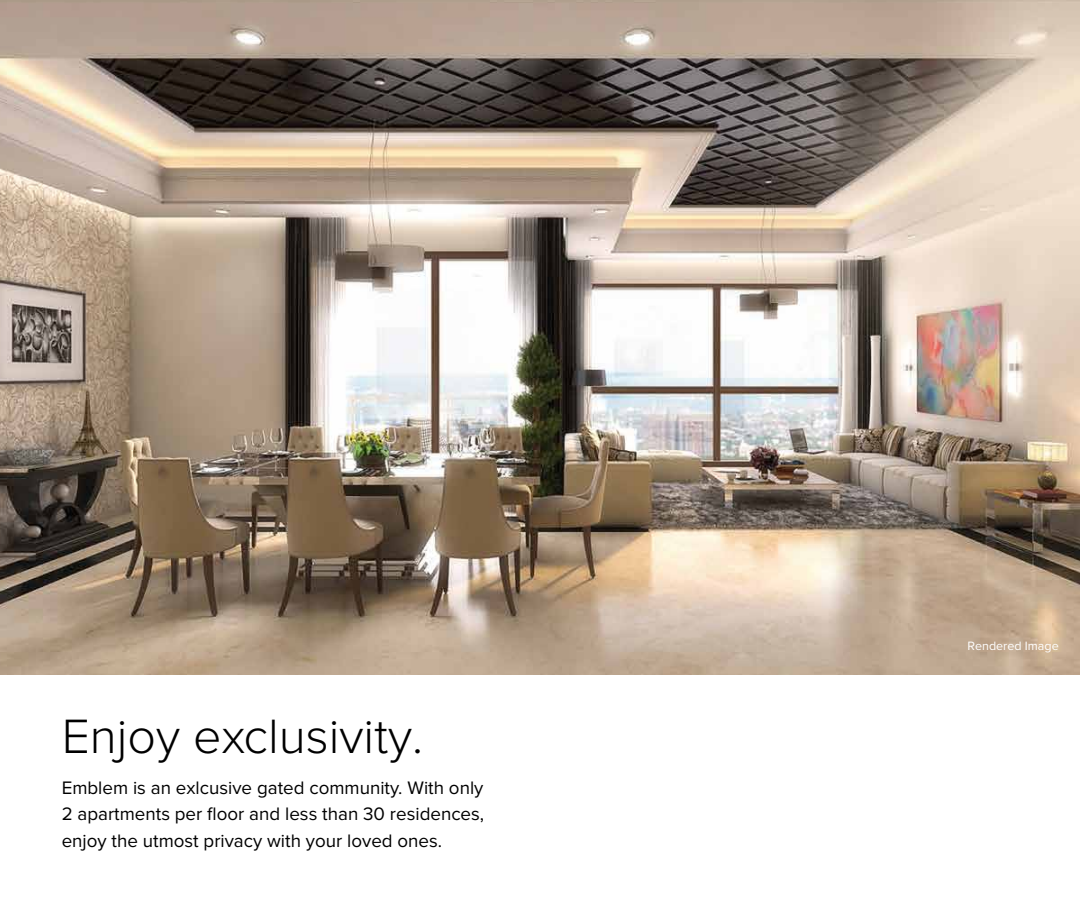
<style>
.page{position:relative;width:1080px;height:900px;background:#fff}
.page>*{position:absolute;margin:0;border:0;box-sizing:border-box;transform-origin:0 0}
.t1{font:300 50px "Proxima Nova";color:#000}
.t2{font:18.75px/26.6px "Proxima Nova";color:#000;text-align:justify}
.t3{font:12.5px "Proxima Nova";color:#fff}
</style>
<div class="page">
<img style="left:0;top:0;width:1079px;height:675px">
<h1 class="t1" style="left:62px;top:714px;width:363px">Enjoy exclusivity.</h1>
<p class="t2" style="left:62px;top:775px;width:424px">Emblem is an exlcusive gated community. With only 2 apartments per floor and less than 30 residences, enjoy the utmost privacy with your loved ones.</p>
<p class="t3" style="left:968px;top:640px;width:93px">Rendered Image</p>
</div>
